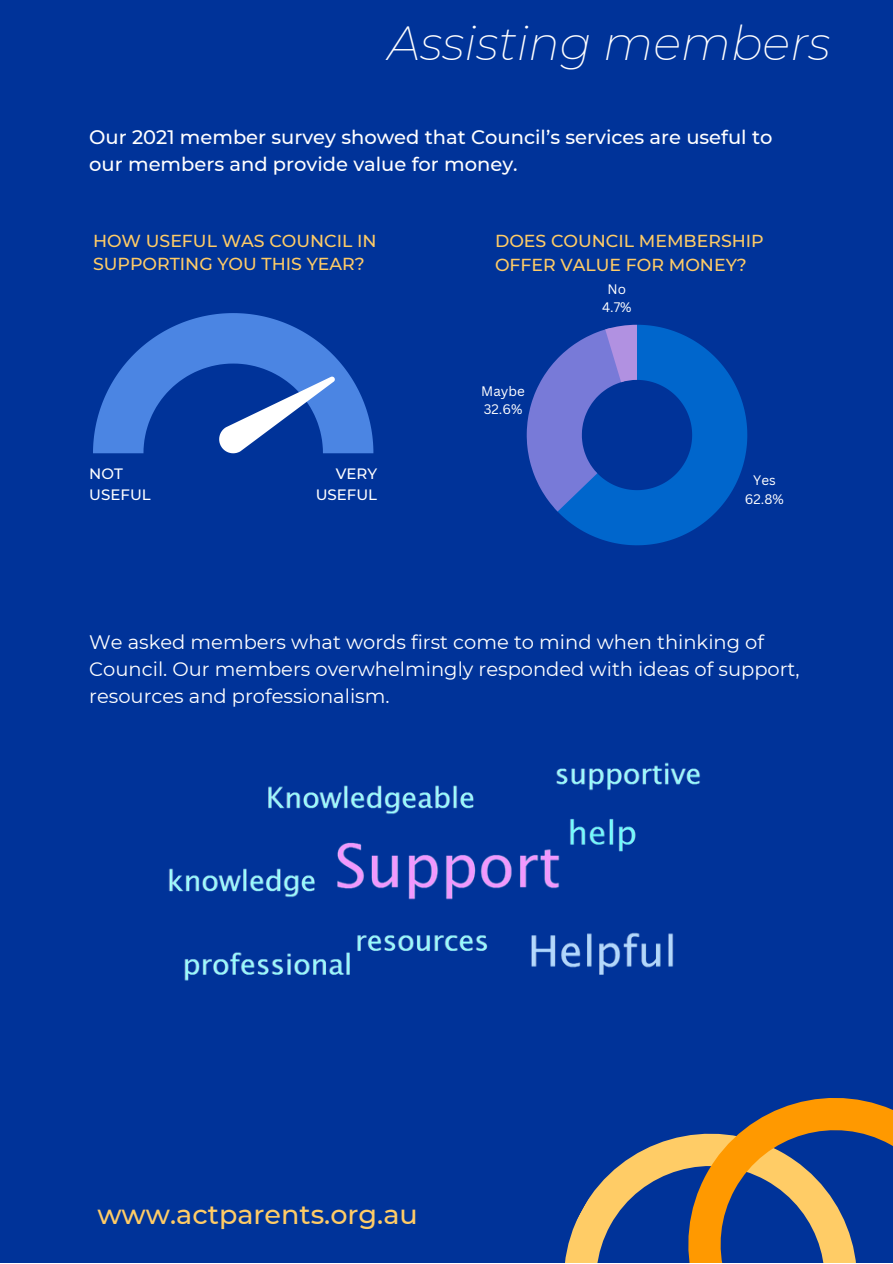
<style>
.page{position:relative;width:893px;height:1264px;background:#fff}
.page>*{position:absolute;margin:0;border:0;box-sizing:border-box;transform-origin:0 0}
.t1{font:italic 200 46.8px "Montserrat";color:#fff}
.t2{font:500 27px "Montserrat";color:#fc6}
.t3{font:19.5px/27px "Montserrat";color:#fff}
.t4{font:500 19.5px/27px "Montserrat";color:#fff}
.t5{font:500 17.4px/23.5px "Montserrat";color:#fc6}
.t6{font:500 15px/20.2px "Montserrat";color:#fff}
.t7{font:13.35px/18.5px "Canva Sans";color:#fff;text-align:center}
</style>
<div class="page">
<div style="left:0;top:0;width:892px;height:1262px;background:#039"></div>
<svg style="left:565px;top:1154px;width:70px;height:108px"></svg>
<svg style="left:635px;top:1098px;width:257px;height:164px"></svg>
<svg style="left:93px;top:313px;width:280px;height:140px"></svg>
<svg style="left:526px;top:325px;width:221px;height:220px"></svg>
<img style="left:168px;top:762px;width:532px;height:219px">
<h1 class="t1" style="left:388px;top:15px;width:444px">Assisting members</h1>
<p class="t4" style="left:89px;top:123px;width:684px">Our 2021 member survey showed that Council’s services are useful to our members and provide value for money.</p>
<p class="t5" style="left:93px;top:229px;width:285px">HOW USEFUL WAS COUNCIL IN<br>SUPPORTING YOU THIS YEAR?</p>
<p class="t6" style="left:89px;top:464px;width:63px">NOT<br>USEFUL</p>
<p class="t6" style="left:315px;top:464px;width:63px;text-align:right">VERY<br>USEFUL</p>
<p class="t5" style="left:495px;top:229px;width:270px">DOES COUNCIL MEMBERSHIP<br>OFFER VALUE FOR MONEY?</p>
<p class="t7" style="left:481px;top:381px;width:45px;text-align:left">Maybe<br>32.6%</p>
<p class="t7" style="left:602px;top:279px;width:31px">No<br>4.7%</p>
<p class="t7" style="left:745px;top:470px;width:40px">Yes<br>62.8%</p>
<p class="t3" style="left:89px;top:629px;width:711px">We asked members what words first come to mind when thinking of<br>Council. Our members overwhelmingly responded with ideas of support, resources and professionalism.</p>
<h2 class="t2" style="left:97px;top:1197px;width:322px">www.actparents.org.au</h2>
</div>
